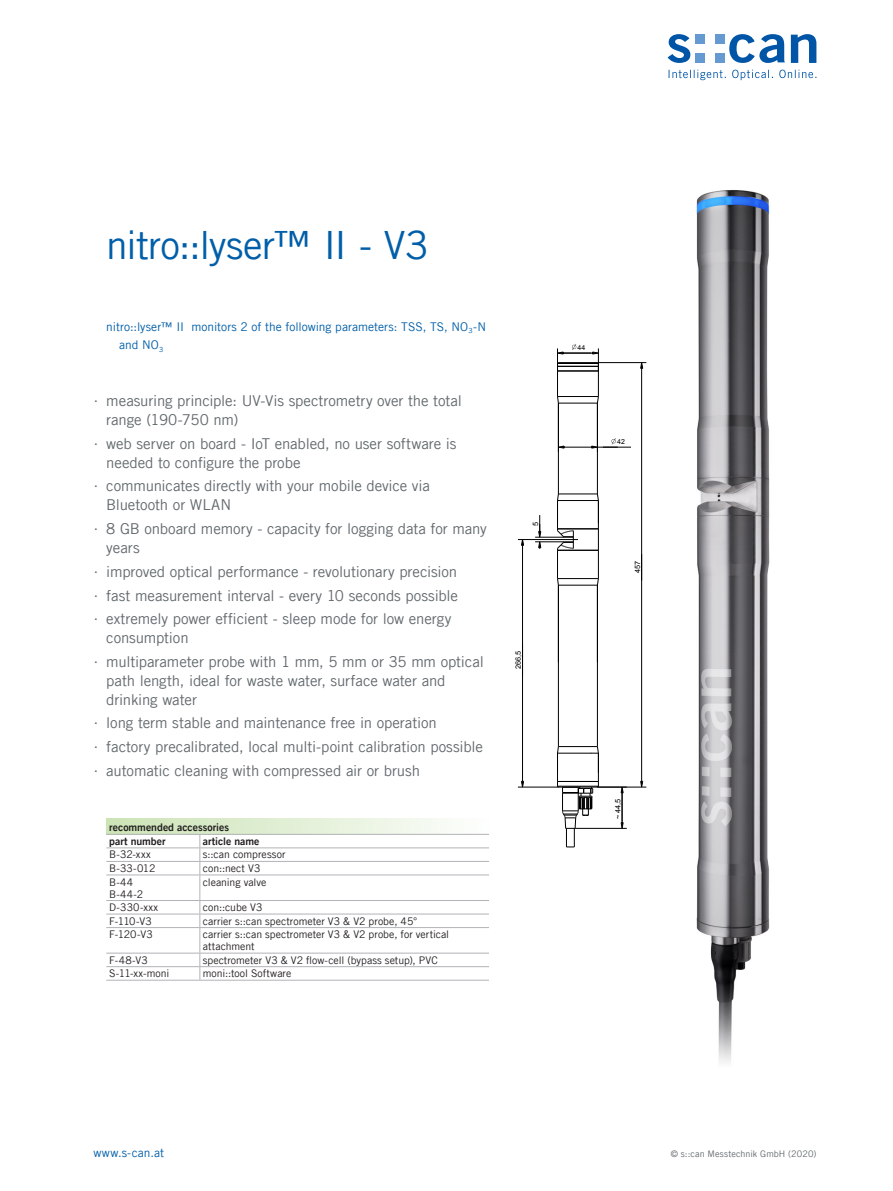
<style>
.page{position:relative;width:893px;height:1191px;background:#fff}
.page>*{position:absolute;margin:0;border:0;box-sizing:border-box;transform-origin:0 0}
.Produkttitel{font:39px "Trade Gothic LT Com";letter-spacing:-.02em;color:#015ea8}
.t1{font:15px/18.8px "Trade Gothic LT Com";letter-spacing:-.01em;color:#62696d}
.Messparameter{font:12px/18.8px "Trade Gothic LT Com";letter-spacing:.005em;color:#015ea8}
.Tabelle{font:10.5px/12px "Trade Gothic LT Com";color:#231f20}
.Tabelle_Header{font:10.5px "Trade Gothic LT Com Bd 2";color:#231f20}
.t2{font:9px "Trade Gothic LT Com";letter-spacing:.01em;color:#62696d}
.Masszeichnung{font:7.35px "Arial";letter-spacing:-.01em;color:#000}
.Masszeichnung-2{font:6.9px "Arial";color:#000}
.s1{font-family:"Trade Gothic LT Std";font-stretch:expanded}
</style>
<div class="page">
<svg style="left:668px;top:34px;width:22px;height:29px"></svg>
<svg style="left:729px;top:34px;width:56px;height:29px"></svg>
<svg style="left:791px;top:34px;width:25px;height:29px"></svg>
<div style="left:695px;top:34px;width:10px;height:10px;background:#6599d1"></div>
<div style="left:715px;top:34px;width:9px;height:10px;background:#6599d1"></div>
<div style="left:695px;top:53px;width:10px;height:10px;background:#6599d1"></div>
<div style="left:715px;top:53px;width:9px;height:10px;background:#6599d1"></div>
<svg style="left:669px;top:70px;width:147px;height:10px"></svg>
<img style="left:696px;top:190px;width:74px;height:873px">
<hr style="left:558px;top:585px;width:1px;height:161px;background:#000">
<hr style="left:597px;top:585px;width:1px;height:161px;background:#000">
<hr style="left:597px;top:403px;width:1px;height:91px;background:#000">
<hr style="left:558px;top:403px;width:1px;height:91px;background:#000">
<svg style="left:535px;top:493px;width:64px;height:93px"></svg>
<hr style="left:518px;top:787px;width:41px;height:1px;background:#000">
<hr style="left:518px;top:539px;width:60px;height:1px;background:#000">
<hr style="left:522px;top:660px;width:1px;height:121px;background:#000">
<hr style="left:522px;top:545px;width:1px;height:115px;background:#000">
<svg style="left:521px;top:539px;width:3px;height:7px"></svg>
<svg style="left:521px;top:781px;width:3px;height:6px"></svg>
<hr style="left:558px;top:585px;width:1px;height:77px;background:#000">
<hr style="left:597px;top:585px;width:1px;height:77px;background:#000">
<svg style="left:557px;top:746px;width:42px;height:101px"></svg>
<hr style="left:597px;top:787px;width:49px;height:1px;background:#000">
<hr style="left:597px;top:362px;width:49px;height:1px;background:#000">
<hr style="left:641px;top:567px;width:1px;height:214px;background:#000">
<hr style="left:641px;top:368px;width:1px;height:199px;background:#000">
<svg style="left:640px;top:362px;width:3px;height:7px"></svg>
<svg style="left:640px;top:781px;width:3px;height:6px"></svg>
<hr style="left:575px;top:828px;width:52px;height:1px;background:#000">
<svg style="left:621px;top:787px;width:2px;height:41px"></svg>
<svg style="left:557px;top:344px;width:42px;height:60px"></svg>
<svg style="left:559px;top:438px;width:72px;height:10px"></svg>
<div style="left:106px;top:818px;width:383px;height:16px;background:linear-gradient(to right,#cbe3b4,#fdfefc)"></div>
<hr style="left:106px;top:834px;width:94px;height:1px;background:#b2b3b7">
<hr style="left:200px;top:834px;width:289px;height:1px;background:#b2b3b7">
<hr style="left:106px;top:847px;width:94px;height:1px;background:#b2b3b7">
<hr style="left:200px;top:847px;width:289px;height:1px;background:#b2b3b7">
<hr style="left:106px;top:861px;width:94px;height:1px;background:#b2b3b7">
<hr style="left:200px;top:861px;width:289px;height:1px;background:#b2b3b7">
<hr style="left:106px;top:874px;width:94px;height:1px;background:#b2b3b7">
<hr style="left:200px;top:874px;width:289px;height:1px;background:#b2b3b7">
<hr style="left:106px;top:900px;width:94px;height:1px;background:#b2b3b7">
<hr style="left:200px;top:900px;width:289px;height:1px;background:#b2b3b7">
<hr style="left:106px;top:913px;width:94px;height:1px;background:#b2b3b7">
<hr style="left:200px;top:913px;width:289px;height:1px;background:#b2b3b7">
<hr style="left:106px;top:927px;width:94px;height:1px;background:#b2b3b7">
<hr style="left:200px;top:927px;width:289px;height:1px;background:#b2b3b7">
<hr style="left:106px;top:952px;width:94px;height:1px;background:#b2b3b7">
<hr style="left:200px;top:952px;width:289px;height:1px;background:#b2b3b7">
<hr style="left:106px;top:966px;width:94px;height:1px;background:#b2b3b7">
<hr style="left:200px;top:966px;width:289px;height:1px;background:#b2b3b7">
<svg style="left:199px;top:835px;width:1px;height:144px"></svg>
<hr style="left:106px;top:979px;width:94px;height:1px;background:#b2b3b7">
<hr style="left:200px;top:979px;width:289px;height:1px;background:#b2b3b7">
<p class="Produkttitel" style="left:106px;top:221px;width:324px">nitro::lyser™ II - V3</p>
<p class="Messparameter" style="left:119px;top:317px;width:369px;text-indent:-13px">nitro::lyser™ II monitors 2 of the following parameters: TSS, TS, NO<sub>3</sub>-N and NO<sub>3</sub></p>
<p class="t1" style="left:106px;top:391px;width:357px;text-indent:-13px"><span class="s1">∙</span> measuring principle: UV-Vis spectrometry over the total range (190-750 nm)</p>
<p class="t1" style="left:106px;top:434px;width:352px;text-indent:-13px"><span class="s1">∙</span> web server on board - IoT enabled, no user software is needed to configure the probe</p>
<p class="t1" style="left:106px;top:476px;width:325px;text-indent:-13px"><span class="s1">∙</span> communicates directly with your mobile device via<br>Bluetooth or WLAN</p>
<p class="t1" style="left:106px;top:519px;width:382px;text-indent:-13px"><span class="s1">∙</span> 8 GB onboard memory - capacity for logging data for many years</p>
<p class="t1" style="left:94px;top:562px;width:365px"><span class="s1">∙</span> improved optical performance - revolutionary precision</p>
<p class="t1" style="left:94px;top:585px;width:366px"><span class="s1">∙</span> fast measurement interval - every 10 seconds possible</p>
<p class="t1" style="left:106px;top:609px;width:347px;text-indent:-13px"><span class="s1">∙</span> extremely power efficient - sleep mode for low energy consumption</p>
<p class="t1" style="left:106px;top:652px;width:379px;text-indent:-13px"><span class="s1">∙</span> multiparameter probe with 1 mm, 5 mm or 35 mm optical path length, ideal for waste water, surface water and drinking water</p>
<p class="t1" style="left:94px;top:713px;width:345px"><span class="s1">∙</span> long term stable and maintenance free in operation</p>
<p class="t1" style="left:94px;top:737px;width:391px"><span class="s1">∙</span> factory precalibrated, local multi-point calibration possible</p>
<p class="t1" style="left:94px;top:761px;width:328px"><span class="s1">∙</span> automatic cleaning with compressed air or brush</p>
<p class="Tabelle_Header" style="left:109px;top:821px;width:121px">recommended accessories</p>
<p class="Tabelle_Header" style="left:109px;top:834px;width:58px">part number</p>
<p class="Tabelle_Header" style="left:203px;top:834px;width:58px">article name</p>
<p class="Tabelle" style="left:109px;top:848px;width:43px">B-32-xxx</p>
<p class="Tabelle" style="left:203px;top:848px;width:84px">s::can compressor</p>
<p class="Tabelle" style="left:109px;top:862px;width:48px">B-33-012</p>
<p class="Tabelle" style="left:203px;top:862px;width:59px">con::nect V3</p>
<p class="Tabelle" style="left:109px;top:875px;width:26px">B-44</p>
<p class="Tabelle" style="left:109px;top:887px;width:36px">B-44-2</p>
<p class="Tabelle" style="left:203px;top:875px;width:65px">cleaning valve</p>
<p class="Tabelle" style="left:109px;top:901px;width:50px">D-330-xxx</p>
<p class="Tabelle" style="left:203px;top:901px;width:61px">con::cube V3</p>
<p class="Tabelle" style="left:109px;top:914px;width:44px">F-110-V3</p>
<p class="Tabelle" style="left:203px;top:914px;width:216px">carrier s::can spectrometer V3 &amp; V2 probe, 45°</p>
<p class="Tabelle" style="left:109px;top:928px;width:45px">F-120-V3</p>
<p class="Tabelle" style="left:203px;top:928px;width:248px">carrier s::can spectrometer V3 &amp; V2 probe, for vertical attachment</p>
<p class="Tabelle" style="left:109px;top:953px;width:40px">F-48-V3</p>
<p class="Tabelle" style="left:203px;top:953px;width:236px">spectrometer V3 &amp; V2 flow-cell (bypass setup), PVC</p>
<p class="Tabelle" style="left:109px;top:967px;width:62px">S-11-xx-moni</p>
<p class="Tabelle" style="left:203px;top:967px;width:90px">moni::tool Software</p>
<p class="Masszeichnung" style="left:531px;top:526px;width:6px;rotate:-90deg">5</p>
<p class="Masszeichnung" style="left:513px;top:669px;width:20px;rotate:-90deg">266,5</p>
<p class="Masszeichnung-2" style="left:578px;top:343px;width:9px">44</p>
<p class="Masszeichnung-2" style="left:617px;top:437px;width:9px">42</p>
<p class="Masszeichnung" style="left:633px;top:573px;width:14px;rotate:-90deg">457</p>
<p class="Masszeichnung" style="left:613px;top:819px;width:22px;rotate:-90deg">~ 44,5</p>
<p class="Messparameter" style="left:94px;top:1143px;width:72px">www.s-can.at</p>
<p class="t2" style="left:671px;top:1148px;width:147px">© s::can Messtechnik GmbH (2020)</p>
</div>
